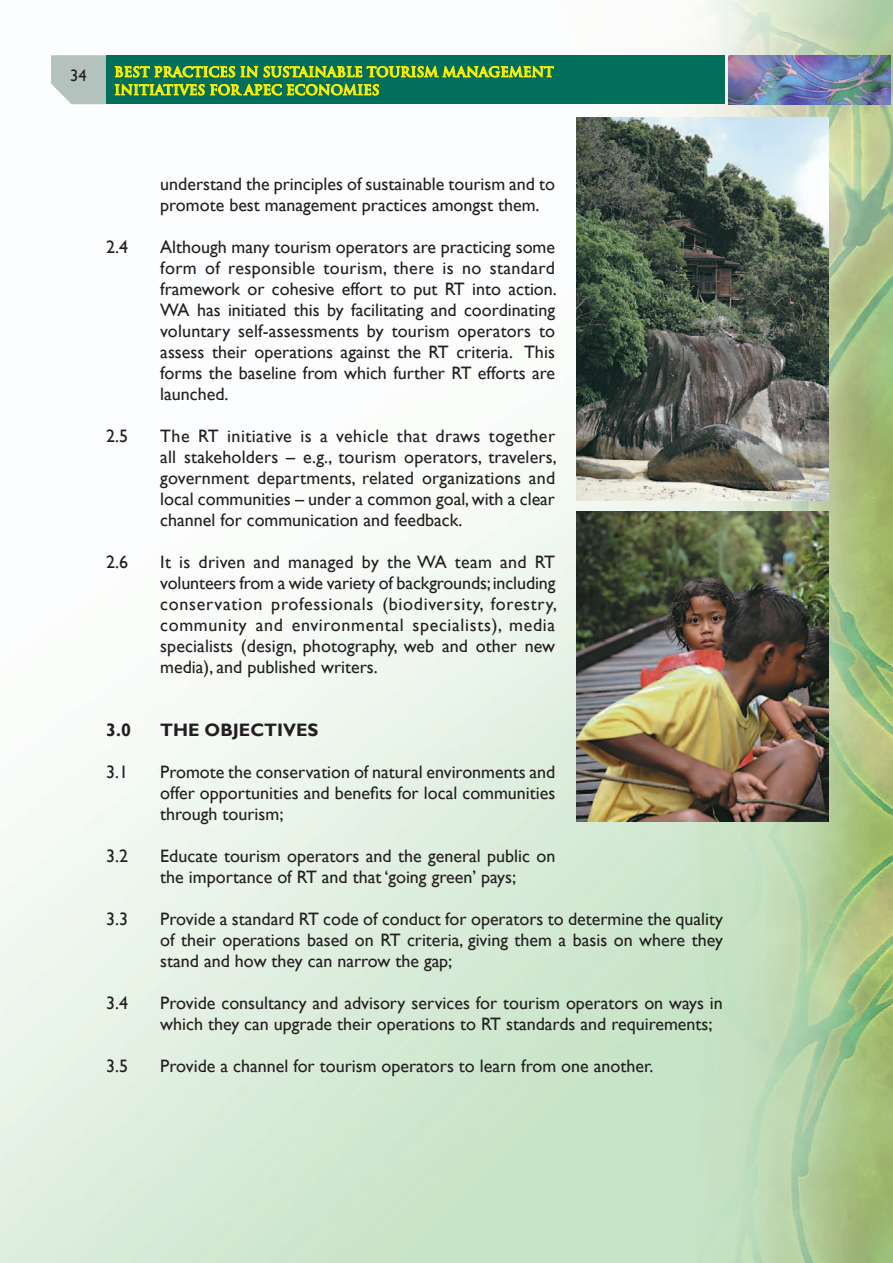
<style>
.page{position:relative;width:893px;height:1263px;background:#fff}
.page>*{position:absolute;margin:0;border:0;box-sizing:border-box;transform-origin:0 0}
.t1{font:18px/21px "Gill Sans";color:#231f20;text-align:justify}
.t2{font:700 18px "Gill Sans";color:#231f20}
.t3{font:16.5px "Gill Sans";color:#231f20}
.t4{font:700 13.5px/18px "Trajan";color:#fff101}
</style>
<div class="page">
<img style="left:0;top:0;width:893px;height:1263px">
<img style="left:729px;top:55px;width:161px;height:49px">
<svg style="left:51px;top:55px;width:55px;height:49px;background:#b9c6c2"></svg>
<div style="left:106px;top:55px;width:619px;height:49px;background:#016f5a"></div>
<svg style="left:115px;top:33px;width:439px;height:63px"></svg>
<img style="left:577px;top:512px;width:252px;height:310px">
<img style="left:576px;top:117px;width:252px;height:383px">
<p class="t3" style="left:70px;top:66px;width:18px">34</p>
<p class="t4" style="left:114px;top:63px;width:441px">BEST PRACTICES IN SUSTAINABLE TOURISM MANAGEMENT<br>INITIATIVES FOR APEC ECONOMIES</p>
<p class="t1" style="left:160px;top:174px;width:396px">understand the principles of sustainable tourism and to promote best management practices amongst them.</p>
<p class="t1" style="left:106px;top:237px;width:23px">2.4</p>
<p class="t1" style="left:160px;top:237px;width:398px">Although many tourism operators are practicing some form of responsible tourism, there is no standard framework or cohesive effort to put RT into action.<br>WA has initiated this by facilitating and coordinating voluntary self-assessments by tourism operators to assess their operations against the RT criteria. This forms the baseline from which further RT efforts are launched.</p>
<p class="t1" style="left:106px;top:426px;width:23px">2.5</p>
<p class="t1" style="left:160px;top:426px;width:398px">The RT initiative is a vehicle that draws together all stakeholders – e.g., tourism operators, travelers, government departments, related organizations and local communities – under a common goal, with a clear channel for communication and feedback.</p>
<p class="t1" style="left:106px;top:552px;width:23px">2.6</p>
<p class="t1" style="left:160px;top:552px;width:398px">It is driven and managed by the WA team and RT volunteers from a wide variety of backgrounds; including conservation professionals (biodiversity, forestry, community and environmental specialists), media specialists (design, photography, web and other new media), and published writers.</p>
<p class="t2" style="left:106px;top:719px;width:26px">3.0</p>
<p class="t2" style="left:160px;top:719px;width:160px">THE OBJECTIVES</p>
<p class="t1" style="left:106px;top:762px;width:23px">3.1</p>
<p class="t1" style="left:160px;top:762px;width:397px">Promote the conservation of natural environments and offer opportunities and benefits for local communities through tourism;</p>
<p class="t1" style="left:106px;top:846px;width:23px">3.2</p>
<p class="t1" style="left:160px;top:846px;width:397px">Educate tourism operators and the general public on the importance of RT and that ‘going green’ pays;</p>
<p class="t1" style="left:106px;top:909px;width:23px">3.3</p>
<p class="t1" style="left:160px;top:909px;width:564px">Provide a standard RT code of conduct for operators to determine the quality of their operations based on RT criteria, giving them a basis on where they stand and how they can narrow the gap;</p>
<p class="t1" style="left:106px;top:993px;width:23px">3.4</p>
<p class="t1" style="left:160px;top:993px;width:564px">Provide consultancy and advisory services for tourism operators on ways in which they can upgrade their operations to RT standards and requirements;</p>
<p class="t1" style="left:106px;top:1056px;width:23px">3.5</p>
<p class="t1" style="left:160px;top:1056px;width:494px">Provide a channel for tourism operators to learn from one another.</p>
</div>
